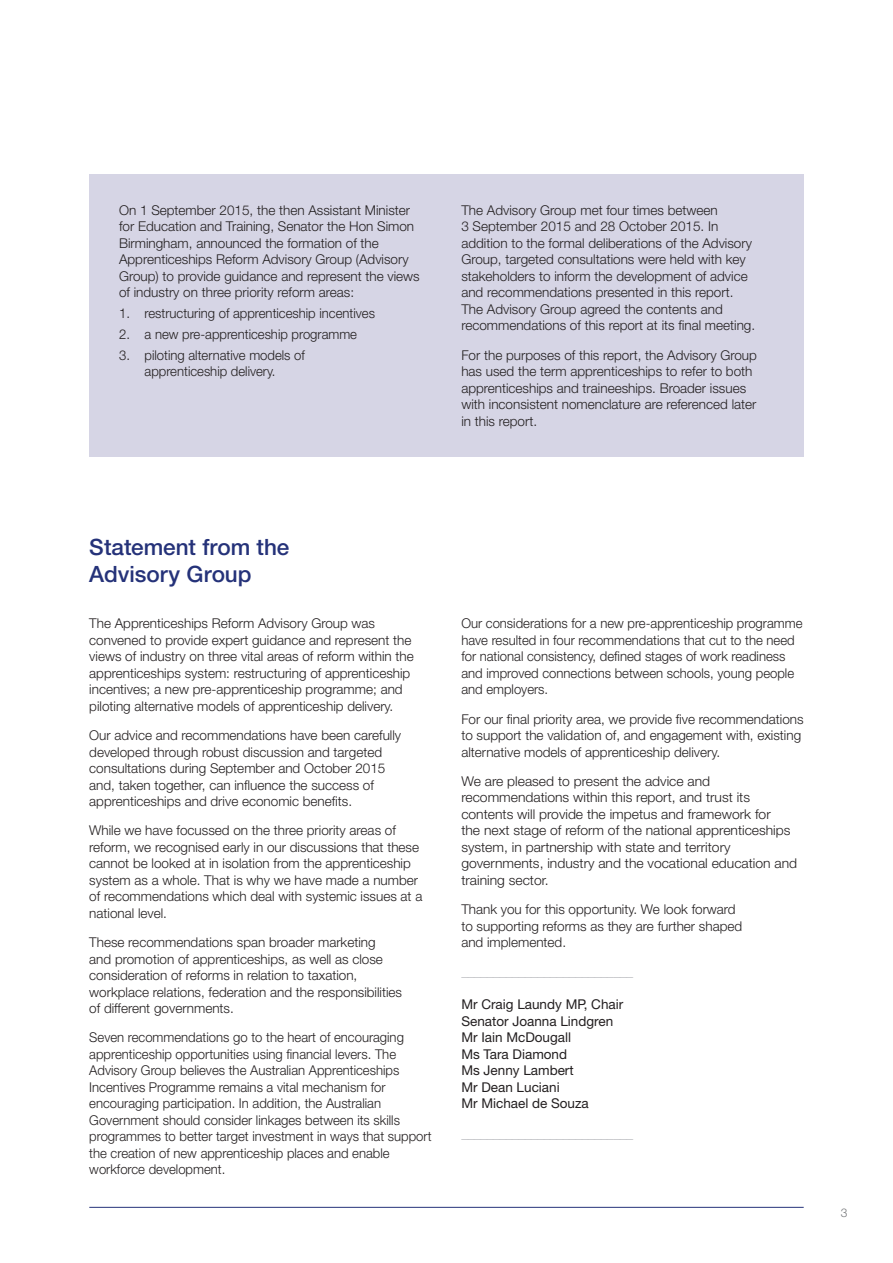
<style>
.page{position:relative;width:893px;height:1263px;background:#fff}
.page>*{position:absolute;margin:0;border:0;box-sizing:border-box;transform-origin:0 0}
.Heading_1{font:500 22.5px/27px "Helvetica Neue LT";color:#253279}
.Body{font:300 13.5px/16.5px "Helvetica Neue LT";color:#231f20}
.Body_Befor_Bullet{font:300 13.5px/16.5px "Helvetica Neue LT";color:#231f20}
.Body-2{font:13.5px/16.5px "Helvetica Neue LT";color:#231f20}
.Body-3{font:13.5px "Helvetica Neue LT";color:#b6b7bb}
.t1{font:300 12px "Helvetica Neue LT";color:#757679}
</style>
<div class="page">
<hr style="left:89px;top:1207px;width:715px;height:1px;background:#253279">
<div style="left:89px;top:174px;width:715px;height:283px;background:#d6d5e5"></div>
<p class="Body_Befor_Bullet" style="left:119px;top:201px;width:302px">On 1 September 2015, the then Assistant Minister for Education and Training, Senator the Hon Simon Birmingham, announced the formation of the Apprenticeships Reform Advisory Group (Advisory Group) to provide guidance and represent the views of industry on three priority reform areas:</p>
<p class="Body" style="left:119px;top:305px;width:257px">1. restructuring of apprenticeship incentives</p>
<p class="Body" style="left:119px;top:325px;width:240px">2. a new pre-apprenticeship programme</p>
<p class="Body" style="left:119px;top:346px;width:187px;text-align:center">3. piloting alternative models of apprenticeship delivery.</p>
<p class="Body" style="left:461px;top:201px;width:295px">The Advisory Group met four times between<br>3 September 2015 and 28 October 2015. In addition to the formal deliberations of the Advisory Group, targeted consultations were held with key stakeholders to inform the development of advice and recommendations presented in this report.<br>The Advisory Group agreed the contents and recommendations of this report at its final meeting.</p>
<p class="Body" style="left:461px;top:346px;width:297px">For the purposes of this report, the Advisory Group has used the term apprenticeships to refer to both apprenticeships and traineeships. Broader issues with inconsistent nomenclature are referenced later in this report.</p>
<p class="Heading_1" style="left:89px;top:534px;width:202px">Statement from the<br>Advisory Group</p>
<p class="Body" style="left:89px;top:615px;width:326px">The Apprenticeships Reform Advisory Group was convened to provide expert guidance and represent the views of industry on three vital areas of reform within the apprenticeships system: restructuring of apprenticeship incentives; a new pre-apprenticeship programme; and piloting alternative models of apprenticeship delivery.</p>
<p class="Body" style="left:89px;top:727px;width:313px">Our advice and recommendations have been carefully developed through robust discussion and targeted consultations during September and October 2015 and, taken together, can influence the success of apprenticeships and drive economic benefits.</p>
<p class="Body" style="left:89px;top:822px;width:335px">While we have focussed on the three priority areas of reform, we recognised early in our discussions that these cannot be looked at in isolation from the apprenticeship system as a whole. That is why we have made a number of recommendations which deal with systemic issues at a national level.</p>
<p class="Body" style="left:89px;top:934px;width:314px">These recommendations span broader marketing<br>and promotion of apprenticeships, as well as close consideration of reforms in relation to taxation, workplace relations, federation and the responsibilities of different governments.</p>
<p class="Body" style="left:89px;top:1029px;width:344px">Seven recommendations go to the heart of encouraging apprenticeship opportunities using financial levers. The Advisory Group believes the Australian Apprenticeships Incentives Programme remains a vital mechanism for encouraging participation. In addition, the Australian Government should consider linkages between its skills programmes to better target investment in ways that support the creation of new apprenticeship places and enable workforce development.</p>
<p class="Body" style="left:461px;top:615px;width:343px">Our considerations for a new pre-apprenticeship programme have resulted in four recommendations that cut to the need for national consistency, defined stages of work readiness and improved connections between schools, young people and employers.</p>
<p class="Body" style="left:461px;top:710px;width:344px">For our final priority area, we provide five recommendations to support the validation of, and engagement with, existing alternative models of apprenticeship delivery.</p>
<p class="Body" style="left:461px;top:772px;width:337px">We are pleased to present the advice and recommendations within this report, and trust its contents will provide the impetus and framework for<br>the next stage of reform of the national apprenticeships system, in partnership with state and territory governments, industry and the vocational education and training sector.</p>
<p class="Body" style="left:461px;top:901px;width:282px">Thank you for this opportunity. We look forward to supporting reforms as they are further shaped and implemented.</p>
<p class="Body-3" style="left:461px;top:963px;width:173px">___________________________</p>
<p class="Body-2" style="left:461px;top:996px;width:163px">Mr Craig Laundy MP, Chair<br>Senator Joanna Lindgren<br>Mr Iain McDougall<br>Ms Tara Diamond<br>Ms Jenny Lambert<br>Mr Dean Luciani<br>Mr Michael de Souza</p>
<p class="Body-3" style="left:461px;top:1125px;width:173px">___________________________</p>
<p class="t1" style="left:841px;top:1205px;width:8px">3</p>
</div>
